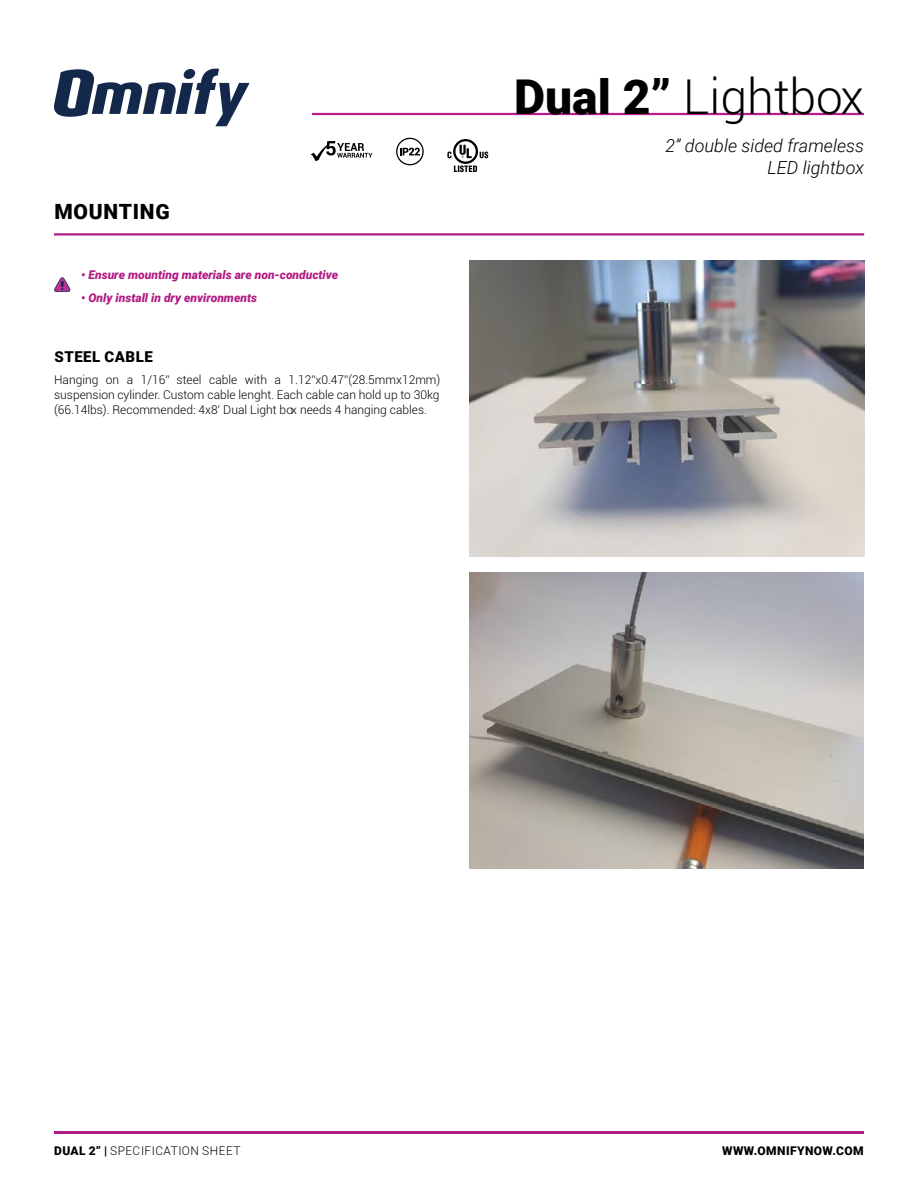
<style>
.page{position:relative;width:918px;height:1188px;background:#fff}
.page>*{position:absolute;margin:0;border:0;box-sizing:border-box;transform-origin:0 0}
.t1{font:300 48px "Roboto";color:#000}
.t2{font:900 21px "Roboto";letter-spacing:.035em;color:#000}
.t3{font:italic 300 18px/22.5px "Roboto";color:#000;text-align:right}
.t4{font:900 15px "Roboto";letter-spacing:.035em;color:#000}
.t5{font:300 12px/15px "Roboto";color:#000;text-align:justify}
.t6{font:italic 900 12px "Roboto";color:#b11b83}
.t7{font:300 12px "Roboto";letter-spacing:.035em;color:#000}
.t8{font:900 12px "Roboto";letter-spacing:.035em;color:#000}
.s1{font-weight:900}
</style>
<div class="page">
<hr style="left:312px;top:113px;width:552px;height:2px;background:#b81d8e">
<hr style="left:54px;top:1131px;width:810px;height:3px;background:#b01c87">
<svg style="left:54px;top:69px;width:196px;height:57px"></svg>
<svg style="left:310px;top:141px;width:62px;height:20px"></svg>
<svg style="left:396px;top:138px;width:28px;height:27px"></svg>
<svg style="left:447px;top:139px;width:41px;height:33px"></svg>
<hr style="left:54px;top:233px;width:810px;height:3px;background:#b01c87">
<svg style="left:54px;top:277px;width:17px;height:15px"></svg>
<img style="left:469px;top:260px;width:395px;height:296px">
<img style="left:469px;top:572px;width:395px;height:296px">
<h1 class="t1" style="left:514px;top:64px;width:352px"><span class="s1">Dual 2”</span> Lightbox</h1>
<h2 class="t2" style="left:54px;top:197px;width:117px">MOUNTING</h2>
<p class="t6" style="left:81px;top:266px;width:259px">• Ensure mounting materials are non-conductive</p>
<p class="t6" style="left:81px;top:289px;width:177px">• Only install in dry environments</p>
<p class="t4" style="left:54px;top:346px;width:100px">STEEL CABLE</p>
<p class="t5" style="left:54px;top:372px;width:388px">Hanging on a 1/16” steel cable with a 1.12”x0.47”(28.5mmx12mm) suspension cylinder. Custom cable lenght. Each cable can hold up to 30kg (66.14lbs). Recommended: 4x8’ Dual Light box needs 4 hanging cables.</p>
<h3 class="t3" style="left:666px;top:133px;width:200px">2” double sided frameless<br>LED lightbox</h3>
<p class="t7" style="left:54px;top:1142px;width:188px"><span class="s1">DUAL 2” |</span> SPECIFICATION SHEET</p>
<p class="t8" style="left:722px;top:1142px;width:143px">WWW.OMNIFYNOW.COM</p>
</div>
